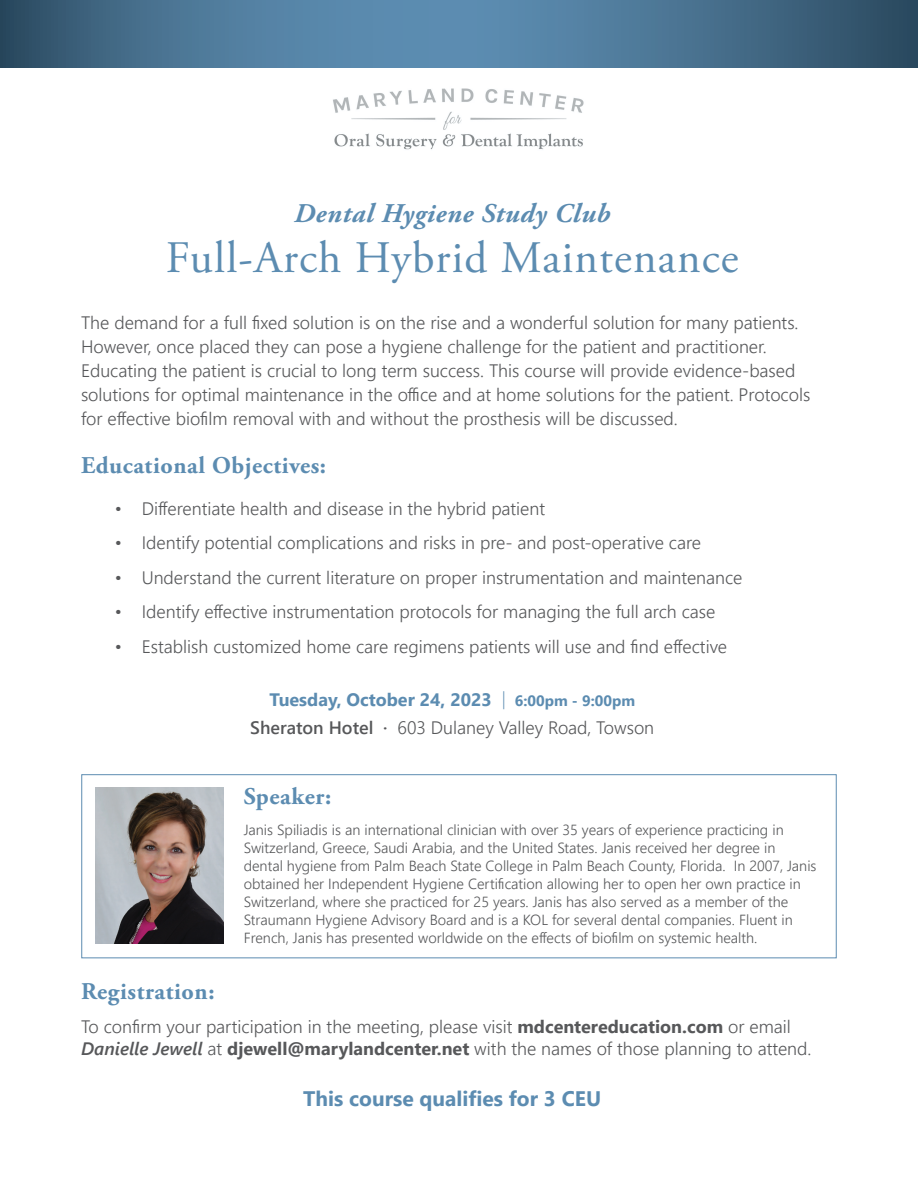
<style>
.page{position:relative;width:918px;height:1188px;background:#fff}
.page>*{position:absolute;margin:0;border:0;box-sizing:border-box;transform-origin:0 0}
.t1{font:45px "Adobe Garamond Pro";letter-spacing:.025em;color:#5c8cb1}
.t2{font:italic 700 27px "Adobe Garamond Pro";letter-spacing:.025em;color:#5c8cb1}
.t3{font:700 24px "Adobe Garamond Pro";letter-spacing:.025em;color:#5c8cb1}
.t4{font:700 21px "Segoe UI";color:#5c8cb1}
.t5{font:300 18px/24px "Segoe UI";color:#57585a}
.t6{font:700 18px "Segoe UI";color:#5c8cb1}
.t7{font:300 14.7px/18px "Segoe UI";color:#57585a}
.s1{font-weight:300}
.s2{font-size:15px}
.s3{font-weight:600}
.s4{font-weight:700}
.s5{font-weight:600;font-style:italic}
</style>
<div class="page">
<img style="left:333px;top:88px;width:251px;height:62px">
<img style="left:95px;top:788px;width:129px;height:155px">
<svg style="left:0;top:0;width:918px;height:68px;background:#497392"></svg>
<div style="left:81px;top:774px;width:756px;height:184px;border:1px solid #5c8cb1"></div>
<p class="t2" style="left:294px;top:198px;width:317px">Dental Hygiene Study Club</p>
<p class="t1" style="left:166px;top:230px;width:575px">Full-Arch Hybrid Maintenance</p>
<p class="t5" style="left:81px;top:309px;width:731px">The demand for a full fixed solution is on the rise and a wonderful solution for many patients.<br>However, once placed they can pose a hygiene challenge for the patient and practitioner.<br>Educating the patient is crucial to long term success. This course will provide evidence-based solutions for optimal maintenance in the office and at home solutions for the patient. Protocols for effective biofilm removal with and without the prosthesis will be discussed.</p>
<p class="t3" style="left:81px;top:452px;width:247px">Educational Objectives:</p>
<p class="t5" style="left:115px;top:494px;width:432px">• Differentiate health and disease in the hybrid patient</p>
<p class="t5" style="left:115px;top:529px;width:588px">• Identify potential complications and risks in pre- and post-operative care</p>
<p class="t5" style="left:115px;top:563px;width:629px">• Understand the current literature on proper instrumentation and maintenance</p>
<p class="t5" style="left:115px;top:598px;width:602px">• Identify effective instrumentation protocols for managing the full arch case</p>
<p class="t5" style="left:115px;top:633px;width:614px">• Establish customized home care regimens patients will use and find effective</p>
<p class="t6" style="left:269px;top:683px;width:367px">Tuesday, October 24, 2023 <span class="s1">|</span> <span class="s2">6:00pm - 9:00pm</span></p>
<p class="t5" style="left:250px;top:714px;width:405px"><span class="s3">Sheraton Hotel ·</span> 603 Dulaney Valley Road, Towson</p>
<p class="t3" style="left:244px;top:782px;width:89px">Speaker:</p>
<p class="t7" style="left:244px;top:820px;width:574px">Janis Spiliadis is an international clinician with over 35 years of experience practicing in Switzerland, Greece, Saudi Arabia, and the United States. Janis received her degree in dental hygiene from Palm Beach State College in Palm Beach County, Florida. In 2007, Janis obtained her Independent Hygiene Certification allowing her to open her own practice in Switzerland, where she practiced for 25 years. Janis has also served as a member of the Straumann Hygiene Advisory Board and is a KOL for several dental companies. Fluent in French, Janis has presented worldwide on the effects of biofilm on systemic health.</p>
<p class="t3" style="left:81px;top:977px;width:135px">Registration:</p>
<p class="t5" style="left:81px;top:1015px;width:732px;line-height:21.6px">To confirm your participation in the meeting, please visit <span class="s4">mdcentereducation.com</span> or email<br><span class="s5">Danielle Jewell</span> at <span class="s4">djewell@marylandcenter.net</span> with the names of those planning to attend.</p>
<p class="t4" style="left:303px;top:1079px;width:300px">This course qualifies for 3 CEU</p>
</div>
